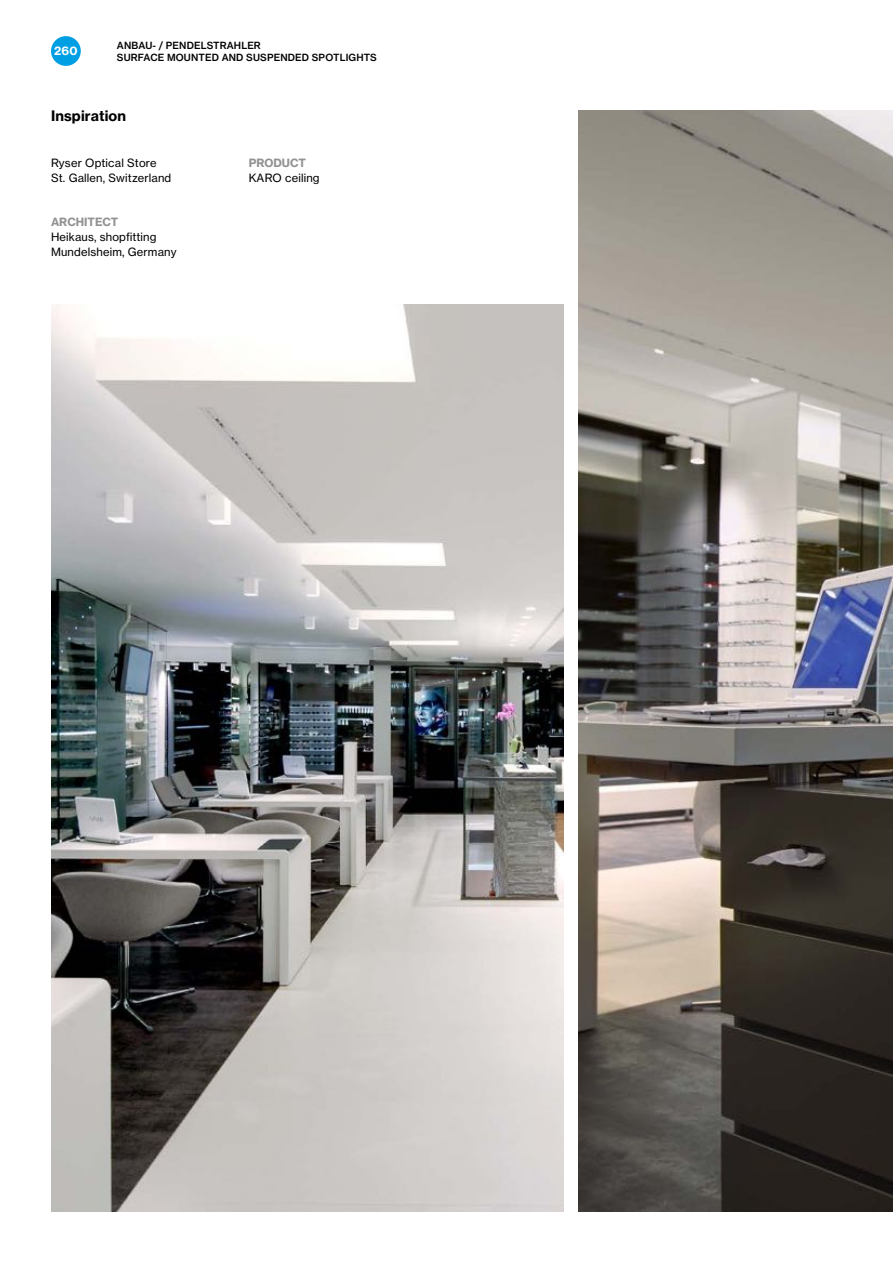
<style>
.page{position:relative;width:893px;height:1263px;background:#fff}
.page>*{position:absolute;margin:0;border:0;box-sizing:border-box;transform-origin:0 0}
.t1{font:14.25px "N Haas Grotesk TX Pro 75 Bd";letter-spacing:.01em;color:#000}
.t2{font:11.25px/15px "N Haas Grotesk TX Pro 55 Rg";letter-spacing:.015em;color:#000}
.t3{font:11.25px "N Haas Grotesk TX Pro 75 Bd";color:#919292}
.t4{font:11.25px "N Haas Grotesk TX Pro 75 Bd";color:#fff}
.t5{font:9.75px/12px "N Haas Grotesk TX Pro 65 Md";letter-spacing:.015em;color:#000}
</style>
<div class="page">
<img style="left:578px;top:111px;width:315px;height:1101px">
<img style="left:51px;top:304px;width:512px;height:908px">
<div style="left:51px;top:36px;width:30px;height:30px;background:#009ee3;border-radius:50%"></div>
<p class="t4" style="left:54px;top:44px;width:25px">260</p>
<p class="t5" style="left:117px;top:39px;width:261px">ANBAU- / PENDELSTRAHLER<br>SURFACE MOUNTED AND SUSPENDED SPOTLIGHTS</p>
<p class="t1" style="left:51px;top:107px;width:77px">Inspiration</p>
<p class="t2" style="left:51px;top:155px;width:122px">Ryser Optical Store<br>St. Gallen, Switzerland</p>
<p class="t3" style="left:51px;top:215px;width:69px">ARCHITECT</p>
<p class="t2" style="left:51px;top:230px;width:127px">Heikaus, shopfitting<br>Mundelsheim, Germany</p>
<p class="t3" style="left:249px;top:156px;width:59px">PRODUCT</p>
<p class="t2" style="left:249px;top:170px;width:72px">KARO ceiling</p>
</div>
